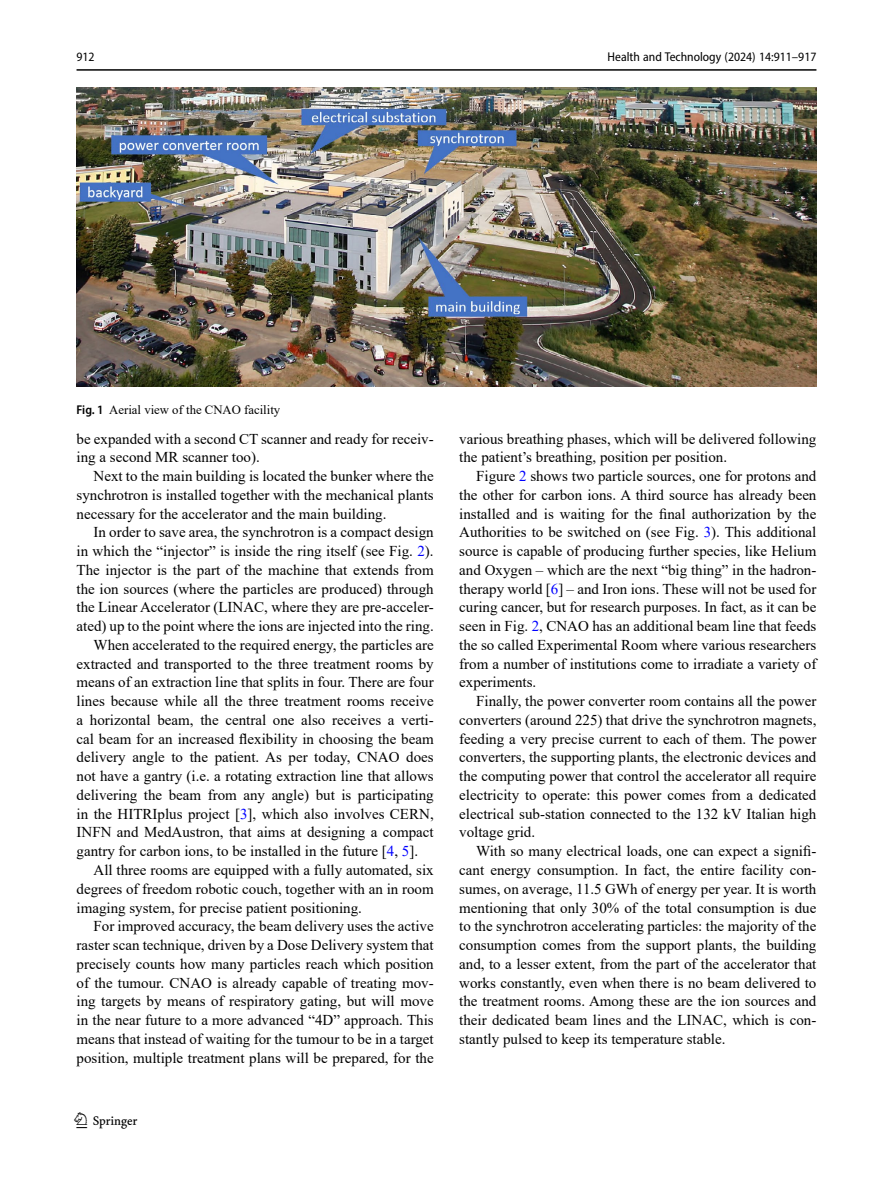
<style>
.page{position:relative;width:893px;height:1187px;background:#fff}
.page>*{position:absolute;margin:0;border:0;box-sizing:border-box;transform-origin:0 0}
.t1{font:22.5px "Springnew";color:#000}
.Body_Text_Indent{font:15px/18.8px "Times New Roman";color:#000;text-align:justify}
.t2{font:semi-condensed 12.75px "Myriad Pro";color:#000}
.Figure_Caption{font:12.75px "Times New Roman";color:#000}
.s1{font-family:"Myriad Pro";font-weight:600;font-stretch:semi-condensed}
.s2{color:#00f}
</style>
<div class="page">
<hr style="left:77px;top:69px;width:739px;height:2px;background:#000">
<img style="left:77px;top:87px;width:739px;height:299px">
<p class="t2" style="left:77px;top:49px;width:20px">912</p>
<p class="t2" style="left:608px;top:49px;width:210px">Health and Technology (2024) 14:911–917</p>
<p class="Figure_Caption" style="left:77px;top:401px;width:205px"><span class="s1">Fig. 1</span> Aerial view of the CNAO facility</p>
<p class="Body_Text_Indent" style="left:77px;top:428px;width:359px">be expanded with a second CT scanner and ready for receiv&shy;ing a second MR scanner too).</p>
<p class="Body_Text_Indent" style="left:77px;top:466px;width:359px;text-indent:17px">Next to the main building is located the bunker where the synchrotron is installed together with the mechanical plants necessary for the accelerator and the main building.</p>
<p class="Body_Text_Indent" style="left:77px;top:522px;width:359px;text-indent:17px">In order to save area, the synchrotron is a compact design in which the “injector” is inside the ring itself (see Fig. <span class="s2">2</span>).<br>The injector is the part of the machine that extends from the ion sources (where the particles are produced) through the Linear Accelerator (LINAC, where they are pre-acceler&shy;ated) up to the point where the ions are injected into the ring.</p>
<p class="Body_Text_Indent" style="left:77px;top:635px;width:359px;text-indent:17px">When accelerated to the required energy, the particles are extracted and transported to the three treatment rooms by means of an extraction line that splits in four. There are four lines because while all the three treatment rooms receive a horizontal beam, the central one also receives a verti&shy;cal beam for an increased flexibility in choosing the beam delivery angle to the patient. As per today, CNAO does not have a gantry (i.e. a rotating extraction line that allows delivering the beam from any angle) but is participating in the HITRIplus project [<span class="s2">3</span>], which also involves CERN, INFN and MedAustron, that aims at designing a compact gantry for carbon ions, to be installed in the future [<span class="s2">4</span>, <span class="s2">5</span>].</p>
<p class="Body_Text_Indent" style="left:77px;top:860px;width:359px;text-indent:17px">All three rooms are equipped with a fully automated, six degrees of freedom robotic couch, together with an in room imaging system, for precise patient positioning.</p>
<p class="Body_Text_Indent" style="left:77px;top:916px;width:359px;text-indent:17px">For improved accuracy, the beam delivery uses the active raster scan technique, driven by a Dose Delivery system that precisely counts how many particles reach which position of the tumour. CNAO is already capable of treating mov&shy;ing targets by means of respiratory gating, but will move in the near future to a more advanced “4D” approach. This means that instead of waiting for the tumour to be in a target position, multiple treatment plans will be prepared, for the</p>
<h1 class="t1" style="left:77px;top:1107px;width:63px">1 3</h1>
<p class="Body_Text_Indent" style="left:459px;top:428px;width:359px">various breathing phases, which will be delivered following the patient’s breathing, position per position.</p>
<p class="Body_Text_Indent" style="left:459px;top:466px;width:359px;text-indent:17px">Figure <span class="s2">2</span> shows two particle sources, one for protons and the other for carbon ions. A third source has already been installed and is waiting for the final authorization by the Authorities to be switched on (see Fig. <span class="s2">3</span>). This additional source is capable of producing further species, like Helium and Oxygen – which are the next “big thing” in the hadron&shy;therapy world [<span class="s2">6</span>] – and Iron ions. These will not be used for curing cancer, but for research purposes. In fact, as it can be seen in Fig. <span class="s2">2</span>, CNAO has an additional beam line that feeds the so called Experimental Room where various researchers from a number of institutions come to irradiate a variety of experiments.</p>
<p class="Body_Text_Indent" style="left:459px;top:691px;width:359px;text-indent:17px">Finally, the power converter room contains all the power converters (around 225) that drive the synchrotron magnets, feeding a very precise current to each of them. The power converters, the supporting plants, the electronic devices and the computing power that control the accelerator all require electricity to operate: this power comes from a dedicated electrical sub-station connected to the 132 kV Italian high voltage grid.</p>
<p class="Body_Text_Indent" style="left:459px;top:841px;width:359px;text-indent:17px">With so many electrical loads, one can expect a signifi&shy;cant energy consumption. In fact, the entire facility con&shy;sumes, on average, 11.5 GWh of energy per year. It is worth mentioning that only 30% of the total consumption is due to the synchrotron accelerating particles: the majority of the consumption comes from the support plants, the building and, to a lesser extent, from the part of the accelerator that works constantly, even when there is no beam delivered to the treatment rooms. Among these are the ion sources and their dedicated beam lines and the LINAC, which is con&shy;stantly pulsed to keep its temperature stable.</p>
</div>
